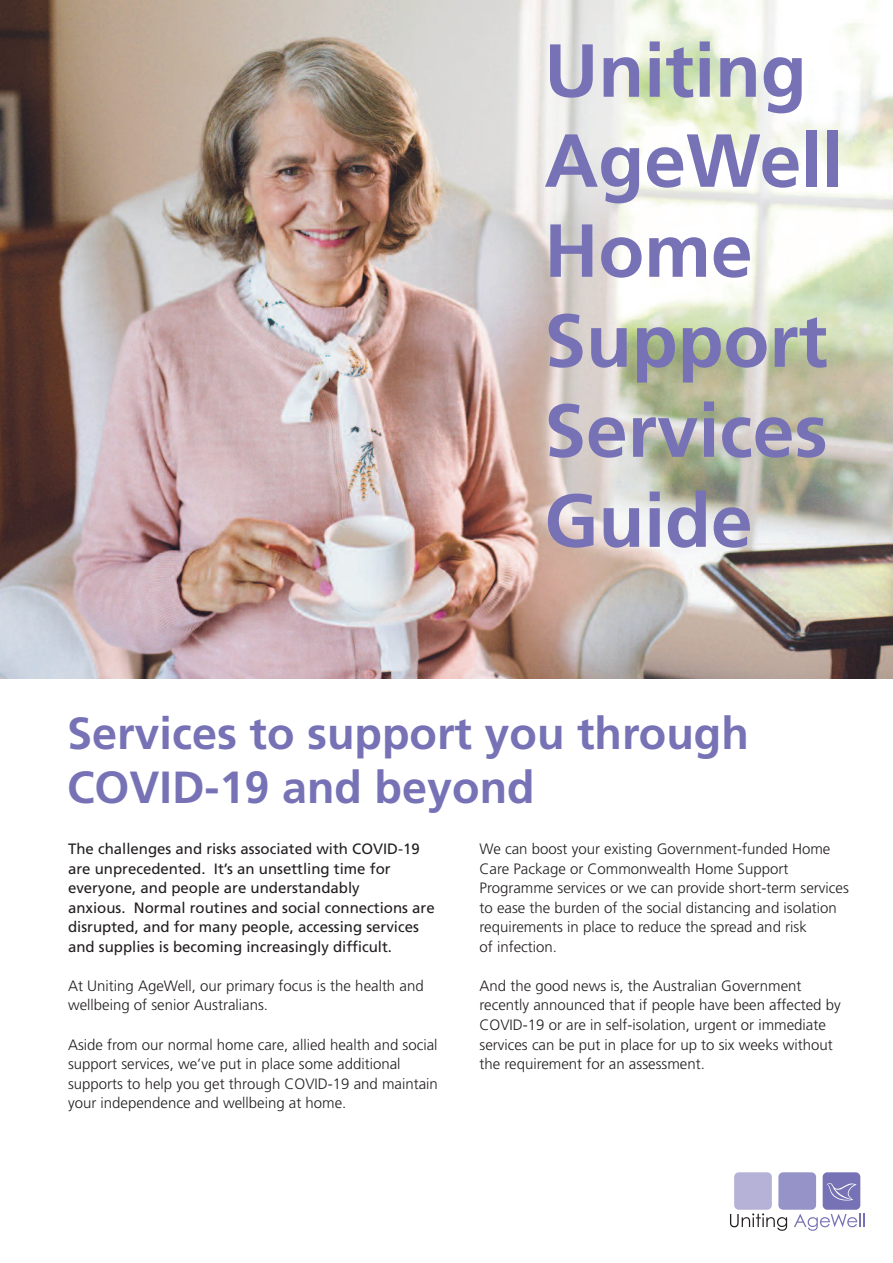
<style>
.page{position:relative;width:893px;height:1263px;background:#fff}
.page>*{position:absolute;margin:0;border:0;box-sizing:border-box;transform-origin:0 0}
.t1{font:700 75px/90px "Frutiger LT Std";color:#7672b5}
.t2{font:700 45px/54px "Frutiger LT Std";color:#7672b5}
.t3{font:300 15px/19.5px "Frutiger LT Std";color:#231f20}
.t4{font:15px/19.5px "Frutiger LT Std";color:#231f20}
</style>
<div class="page">
<img style="left:0;top:0;width:893px;height:678px">
<svg style="left:730px;top:1213px;width:57px;height:18px"></svg>
<svg style="left:794px;top:1213px;width:70px;height:18px"></svg>
<div style="left:734px;top:1172px;width:38px;height:38px;background:#b6b2d7;border-radius:5px"></div>
<div style="left:778px;top:1172px;width:38px;height:38px;background:#9693c8;border-radius:5px"></div>
<div style="left:823px;top:1172px;width:37px;height:38px;background:#7672b5;border-radius:5px"></div>
<svg style="left:826px;top:1183px;width:30px;height:17px"></svg>
<h1 class="t1" style="left:544px;top:32px;width:300px">Uniting<br>AgeWell<br>Home<br>Support<br>Services<br>Guide</h1>
<h2 class="t2" style="left:67px;top:710px;width:683px">Services to support you through<br>COVID-19 and beyond</h2>
<p class="t4" style="left:68px;top:841px;width:368px">The challenges and risks associated with COVID-19 are unprecedented. It’s an unsettling time for everyone, and people are understandably<br>anxious. Normal routines and social connections are disrupted, and for many people, accessing services and supplies is becoming increasingly difficult.</p>
<p class="t3" style="left:68px;top:977px;width:357px">At Uniting AgeWell, our primary focus is the health and wellbeing of senior Australians.</p>
<p class="t3" style="left:68px;top:1036px;width:371px">Aside from our normal home care, allied health and social support services, we’ve put in place some additional supports to help you get through COVID-19 and maintain your independence and wellbeing at home.</p>
<p class="t3" style="left:479px;top:841px;width:371px">We can boost your existing Government-funded Home Care Package or Commonwealth Home Support Programme services or we can provide short-term services to ease the burden of the social distancing and isolation requirements in place to reduce the spread and risk<br>of infection.</p>
<p class="t3" style="left:479px;top:977px;width:363px">And the good news is, the Australian Government recently announced that if people have been affected by COVID-19 or are in self-isolation, urgent or immediate services can be put in place for up to six weeks without the requirement for an assessment.</p>
</div>
